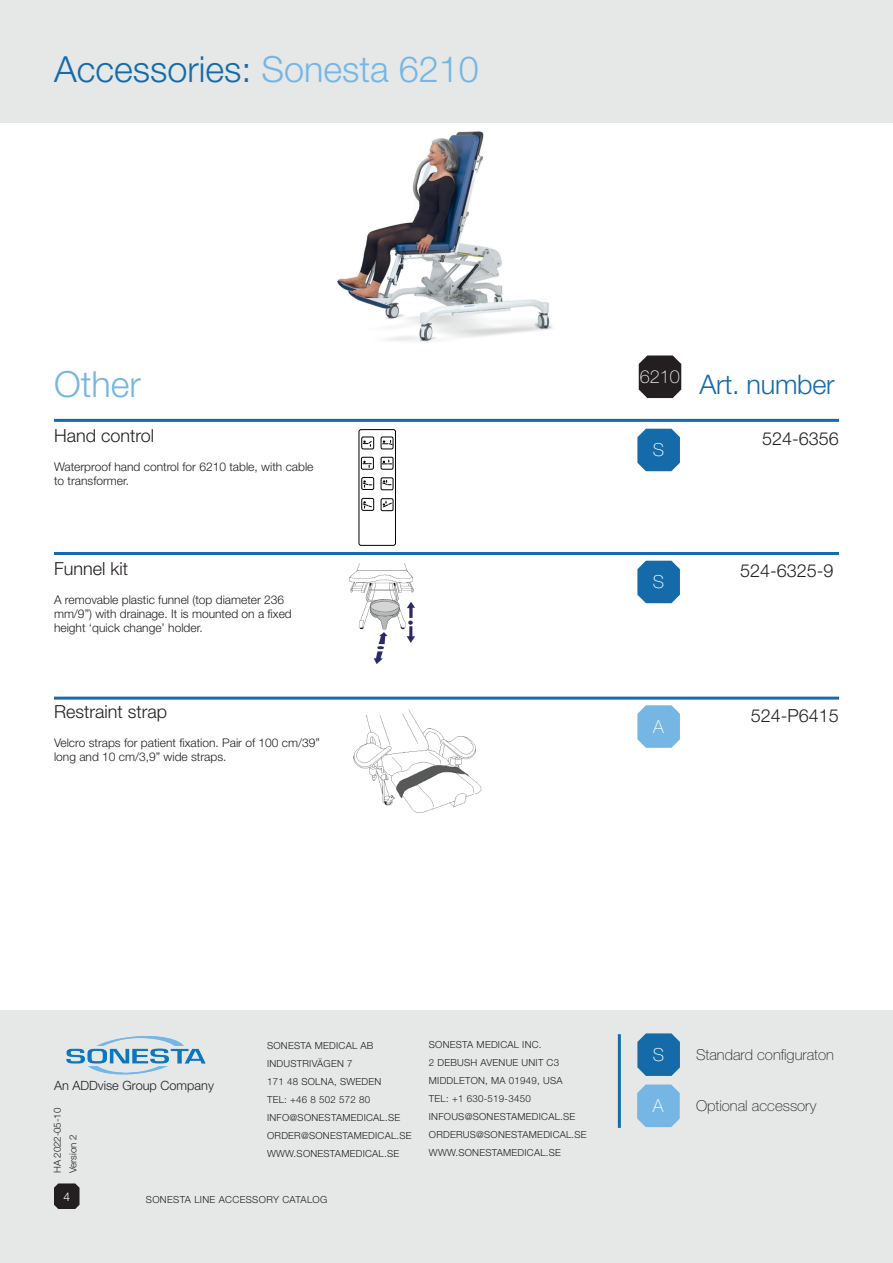
<style>
.page{position:relative;width:893px;height:1263px;background:#fff}
.page>*{position:absolute;margin:0;border:0;box-sizing:border-box;transform-origin:0 0}
.t1{font:300 36px "Helvetica Neue LT Std";color:#156baa}
.t2{font:300 36px "Helvetica Neue LT Std";color:#75b6e4}
.t3{font:300 27px "Helvetica Neue LT Std";letter-spacing:-.01em;color:#156baa}
.t4{font:300 18px "Helvetica Neue LT Std";color:#231f20}
.t5{font:100 18px "Helvetica Neue LT Std";color:#fff}
.t6{font:100 15px "Helvetica Neue LT Std";color:#231f20}
.t7{font:300 12.75px "Helvetica Neue LT Std";color:#231f20}
.t8{font:300 12px/14.4px "Helvetica Neue LT Std";color:#231f20}
.t9{font:300 12px "Helvetica Neue LT Std";color:#fff}
.t10{font:300 9.75px/18px "Helvetica Neue LT Std";letter-spacing:.025em;color:#231f20}
.t11{font:300 9.75px "Helvetica Neue LT Std";letter-spacing:-.01em;color:#231f20}
.s1{color:#75b6e4}
</style>
<div class="page">
<div style="left:0;top:1010px;width:893px;height:253px;background:#e5e8e7"></div>
<svg style="left:54px;top:1183px;width:26px;height:26px"></svg>
<hr style="left:618px;top:1034px;width:3px;height:94px;background:#156baa">
<svg style="left:637px;top:1084px;width:43px;height:43px;background:#80bbe4"></svg>
<svg style="left:637px;top:1033px;width:43px;height:43px;background:#2977b0"></svg>
<div style="left:0;top:0;width:893px;height:122px;background:#e5e8e7"></div>
<img style="left:66px;top:1036px;width:140px;height:39px">
<hr style="left:54px;top:419px;width:785px;height:3px;background:#156baa">
<hr style="left:54px;top:552px;width:785px;height:3px;background:#156baa">
<hr style="left:54px;top:697px;width:785px;height:3px;background:#156baa">
<div style="left:361px;top:437px;width:13px;height:12px;border:1px solid #000001;border-radius:2px"></div>
<div style="left:359px;top:429px;width:37px;height:117px;border:1px solid #000001;border-radius:2px"></div>
<svg style="left:363px;top:441px;width:9px;height:5px"></svg>
<svg style="left:383px;top:440px;width:8px;height:5px"></svg>
<div style="left:381px;top:437px;width:12px;height:12px;border:1px solid #000001;border-radius:2px"></div>
<div style="left:361px;top:457px;width:13px;height:12px;border:1px solid #000001;border-radius:2px"></div>
<div style="left:381px;top:457px;width:12px;height:12px;border:1px solid #000001;border-radius:2px"></div>
<svg style="left:363px;top:461px;width:8px;height:6px"></svg>
<svg style="left:382px;top:460px;width:10px;height:5px"></svg>
<div style="left:361px;top:477px;width:13px;height:13px;border:1px solid #000001;border-radius:2px"></div>
<div style="left:381px;top:477px;width:12px;height:13px;border:1px solid #000001;border-radius:2px"></div>
<svg style="left:362px;top:481px;width:10px;height:6px"></svg>
<svg style="left:382px;top:480px;width:9px;height:5px"></svg>
<div style="left:361px;top:498px;width:13px;height:13px;border:1px solid #000001;border-radius:2px"></div>
<div style="left:381px;top:498px;width:12px;height:13px;border:1px solid #000001;border-radius:2px"></div>
<svg style="left:362px;top:501px;width:10px;height:7px"></svg>
<svg style="left:383px;top:501px;width:9px;height:7px"></svg>
<img style="left:349px;top:563px;width:66px;height:101px">
<img style="left:353px;top:709px;width:129px;height:104px">
<svg style="left:637px;top:429px;width:43px;height:42px;background:#2977b1"></svg>
<svg style="left:637px;top:561px;width:43px;height:42px;background:#2977b1"></svg>
<svg style="left:637px;top:705px;width:43px;height:43px;background:#82bde6"></svg>
<img style="left:337px;top:131px;width:216px;height:211px">
<svg style="left:639px;top:355px;width:42px;height:43px;background:#363233"></svg>
<h1 class="t1" style="left:54px;top:48px;width:426px">Accessories: <span class="s1">Sonesta 6210</span></h1>
<h1 class="t2" style="left:54px;top:362px;width:88px">Other</h1>
<h2 class="t3" style="left:640px;top:367px;width:197px"><sup>6210</sup> Art. number</h2>
<h3 class="t4" style="left:54px;top:425px;width:102px">Hand control</h3>
<p class="t8" style="left:54px;top:459px;width:261px">Waterproof hand control for 6210 table, with cable to transformer.</p>
<h3 class="t4" style="left:54px;top:557px;width:75px">Funnel kit</h3>
<p class="t8" style="left:54px;top:592px;width:239px">A removable plastic funnel (top diameter 236 mm/9”) with drainage. It is mounted on a fixed height ‘quick change’ holder.</p>
<h3 class="t4" style="left:54px;top:701px;width:115px">Restraint strap</h3>
<p class="t8" style="left:54px;top:735px;width:267px">Velcro straps for patient fixation. Pair of 100 cm/39” long and 10 cm/3,9” wide straps.</p>
<h3 class="t5" style="left:653px;top:440px;width:13px">S</h3>
<h3 class="t5" style="left:653px;top:572px;width:13px">S</h3>
<h3 class="t5" style="left:653px;top:716px;width:12px">A</h3>
<h3 class="t4" style="left:762px;top:427px;width:78px">524-6356</h3>
<h3 class="t4" style="left:740px;top:559px;width:95px">524-6325-9</h3>
<h3 class="t4" style="left:751px;top:704px;width:90px">524-P6415</h3>
<h3 class="t7" style="left:54px;top:1078px;width:161px">An ADDvise Group Company</h3>
<p class="t11" style="left:52px;top:1173px;width:67px;rotate:-90deg">HA 2022-05-10</p>
<p class="t10" style="left:64px;top:1173px;width:40px;rotate:-90deg">Version 2</p>
<p class="t10" style="left:267px;top:1036px;width:146px">SONESTA MEDICAL AB<br>INDUSTRIVÄGEN 7<br>171 48 SOLNA, SWEDEN<br>TEL: +46 8 502 572 80<br>INFO@SONESTAMEDICAL.SE<br>ORDER@SONESTAMEDICAL.SE<br>WWW.SONESTAMEDICAL.SE</p>
<p class="t9" style="left:63px;top:1189px;width:8px">4</p>
<p class="t10" style="left:146px;top:1190px;width:183px">SONESTA LINE ACCESSORY CATALOG</p>
<p class="t10" style="left:429px;top:1035px;width:159px">SONESTA MEDICAL INC.<br>2 DEBUSH AVENUE UNIT C3<br>MIDDLETON, MA 01949, USA<br>TEL: +1 630-519-3450<br>INFOUS@SONESTAMEDICAL.SE<br>ORDERUS@SONESTAMEDICAL.SE<br>WWW.SONESTAMEDICAL.SE</p>
<h3 class="t5" style="left:653px;top:1044px;width:13px">S</h3>
<h3 class="t6" style="left:696px;top:1046px;width:139px">Standard configuraton</h3>
<h3 class="t5" style="left:653px;top:1095px;width:12px">A</h3>
<h3 class="t6" style="left:696px;top:1097px;width:122px">Optional accessory</h3>
</div>
